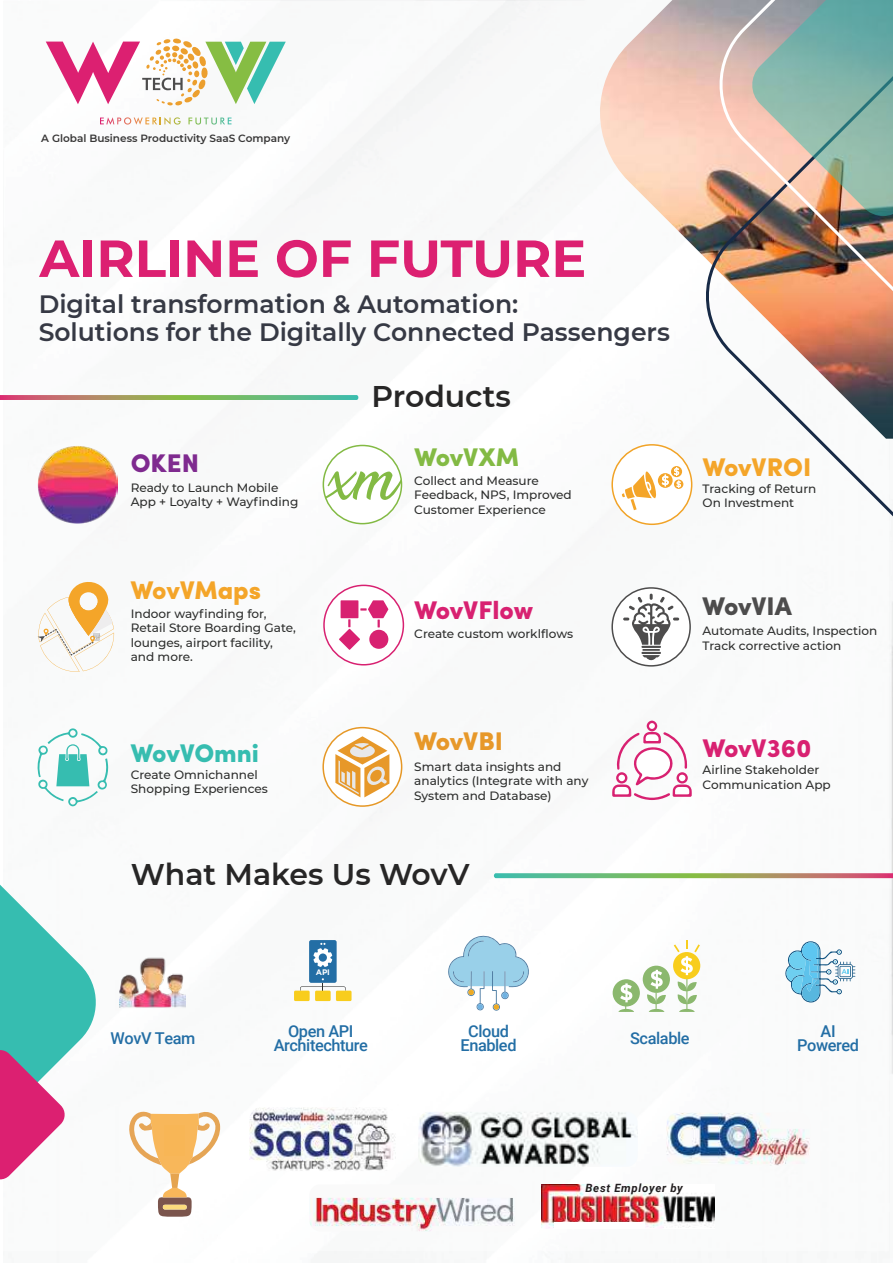
<style>
.page{position:relative;width:893px;height:1263px;background:#fff}
.page>*{position:absolute;margin:0;border:0;box-sizing:border-box;transform-origin:0 0}
.t1{font:700 52.05px "Montserrat";color:#dc2071}
.t2{font:600 29.85px "Montserrat";color:#272626}
.t3{font:900 25.65px "Sofia Pro";letter-spacing:-.005em;color:#f4a529}
.t4{font:900 25.65px "Sofia Pro";letter-spacing:-.005em;color:#d82171}
.t5{font:900 25.65px "Sofia Pro";letter-spacing:-.005em;color:#36bdb0}
.t6{font:900 25.65px "Sofia Pro";letter-spacing:-.005em;color:#e79829}
.t7{font:900 25.65px "Sofia Pro";letter-spacing:-.005em;color:#4d4c4c}
.t8{font:900 25.65px "Sofia Pro";letter-spacing:-.005em;color:#83ba44}
.t9{font:900 25.65px "Sofia Pro";color:#7f2a8f}
.t10{font:600 25.05px/28px "Montserrat";color:#363944}
.t11{font:500 16.35px/14.2px "Roboto";letter-spacing:-.025em;color:#236ea5;text-align:center}
.t12{font:500 12px/14.4px "Montserrat";color:#2d2e2d}
.t13{font:italic 700 11.4px "Roboto";letter-spacing:.06em;color:#231f20}
.t14{font:600 10.5px "Montserrat";color:#373636}
.t15{font:700 8.1px "Gotham";color:#fff}
</style>
<div class="page">
<svg style="left:0;top:806px;width:96px;height:248px"></svg>
<svg style="left:0;top:1049px;width:66px;height:131px"></svg>
<img style="left:591px;top:0;width:104px;height:248px">
<svg style="left:695px;top:0;width:198px;height:690px"></svg>
<img style="left:709px;top:0;width:184px;height:478px">
<svg style="left:752px;top:0;width:141px;height:216px;background:#96afa3"></svg>
<svg style="left:46px;top:38px;width:240px;height:68px"></svg>
<svg style="left:100px;top:117px;width:81px;height:8px"></svg>
<svg style="left:188px;top:118px;width:44px;height:7px"></svg>
<svg style="left:0;top:395px;width:358px;height:5px;background:#8e9f70"></svg>
<svg style="left:494px;top:873px;width:399px;height:5px;background:#91a375"></svg>
<img style="left:119px;top:957px;width:67px;height:51px">
<div style="left:309px;top:940px;width:28px;height:43px;background:#236ea5;border-radius:2px"></div>
<svg style="left:313px;top:943px;width:19px;height:24px"></svg>
<svg style="left:300px;top:978px;width:46px;height:13px"></svg>
<div style="left:294px;top:991px;width:16px;height:10px;background:#f8cd1d"></div>
<div style="left:315px;top:991px;width:16px;height:10px;background:#f8cd1d"></div>
<div style="left:336px;top:991px;width:16px;height:10px;background:#f8cd1d"></div>
<svg style="left:448px;top:935px;width:81px;height:76px"></svg>
<hr style="left:686px;top:978px;width:1px;height:33px;background:#8bb86e">
<svg style="left:677px;top:981px;width:20px;height:31px"></svg>
<div style="left:643px;top:966px;width:27px;height:27px;background:#8bb86e;border-radius:50%"></div>
<div style="left:613px;top:979px;width:27px;height:27px;background:#8bb86e;border-radius:50%"></div>
<div style="left:673px;top:952px;width:27px;height:27px;background:#f8cd1d;border-radius:50%"></div>
<svg style="left:674px;top:941px;width:26px;height:34px"></svg>
<svg style="left:646px;top:970px;width:20px;height:42px"></svg>
<svg style="left:618px;top:983px;width:16px;height:29px"></svg>
<svg style="left:785px;top:941px;width:70px;height:62px"></svg>
<img style="left:250px;top:1107px;width:146px;height:64px">
<img style="left:666px;top:1113px;width:144px;height:53px">
<img style="left:418px;top:1112px;width:220px;height:55px">
<img style="left:310px;top:1197px;width:205px;height:34px">
<img style="left:542px;top:1184px;width:172px;height:44px">
<div style="left:554px;top:1222px;width:91px;height:6px;background:#fff"></div>
<svg style="left:129px;top:1111px;width:91px;height:106px"></svg>
<div style="left:164px;top:1126px;width:20px;height:30px;background:#f8b656"></div>
<img style="left:38px;top:445px;width:80px;height:79px">
<div style="left:322px;top:727px;width:80px;height:80px;border:2px solid #e69826;border-radius:50%"></div>
<svg style="left:335px;top:736px;width:54px;height:61px"></svg>
<svg style="left:612px;top:588px;width:78px;height:78px"></svg>
<div style="left:611px;top:587px;width:80px;height:80px;border:2px solid #4d4c4c;border-radius:50%"></div>
<svg style="left:623px;top:594px;width:56px;height:66px"></svg>
<div style="left:323px;top:445px;width:79px;height:79px;border:2px solid #83ba44;border-radius:50%"></div>
<svg style="left:323px;top:464px;width:78px;height:38px"></svg>
<div style="left:323px;top:585px;width:81px;height:80px;border:2px solid #d82171;border-radius:50%"></div>
<svg style="left:339px;top:600px;width:49px;height:50px"></svg>
<div style="left:611px;top:444px;width:81px;height:81px;border:2px solid #f1a327;border-radius:50%"></div>
<svg style="left:621px;top:466px;width:62px;height:44px"></svg>
<svg style="left:37px;top:728px;width:71px;height:78px"></svg>
<svg style="left:647px;top:721px;width:10px;height:10px"></svg>
<svg style="left:612px;top:723px;width:80px;height:77px"></svg>
<svg style="left:38px;top:581px;width:76px;height:91px"></svg>
<p class="t14" style="left:41px;top:130px;width:250px">A Global Business Productivity SaaS Company</p>
<h1 class="t1" style="left:39px;top:221px;width:548px">AIRLINE OF FUTURE</h1>
<h3 class="t10" style="left:39px;top:289px;width:633px">Digital transformation &amp; Automation:<br>Solutions for the Digitally Connected Passengers</h3>
<h3 class="t9" style="left:131px;top:443px;width:70px">OKEN</h3>
<p class="t12" style="left:131px;top:480px;width:169px">Ready to Launch Mobile<br>App + Loyalty + Wayfinding</p>
<h3 class="t3" style="left:131px;top:570px;width:132px">WovVMaps</h3>
<p class="t12" style="left:131px;top:606px;width:167px">Indoor wayfinding for,<br>Retail Store Boarding Gate, lounges, airport facility, and more.</p>
<h3 class="t5" style="left:131px;top:732px;width:130px">WovVOmni</h3>
<p class="t12" style="left:131px;top:767px;width:139px">Create Omnichannel<br>Shopping Experiences</p>
<h2 class="t2" style="left:372px;top:375px;width:141px">Products</h2>
<h3 class="t8" style="left:414px;top:437px;width:106px">WovVXM</h3>
<p class="t12" style="left:414px;top:473px;width:159px">Collect and Measure<br>Feedback, NPS, Improved<br>Customer Experience</p>
<h3 class="t4" style="left:414px;top:590px;width:120px">WovVFlow</h3>
<p class="t12" style="left:414px;top:626px;width:160px">Create custom worklflows</p>
<h3 class="t6" style="left:414px;top:721px;width:90px">WovVBI</h3>
<p class="t12" style="left:414px;top:759px;width:176px">Smart data insights and analytics (Integrate with any<br>System and Database)</p>
<h2 class="t2" style="left:131px;top:853px;width:340px">What Makes Us WovV</h2>
<p class="t15" style="left:316px;top:967px;width:16px">API</p>
<h3 class="t3" style="left:703px;top:446px;width:110px">WovVROI</h3>
<p class="t12" style="left:702px;top:481px;width:115px">Tracking of Return<br>On Investment</p>
<h3 class="t7" style="left:703px;top:586px;width:91px">WovVIA</h3>
<p class="t12" style="left:702px;top:623px;width:176px">Automate Audits, Inspection<br>Track corrective action</p>
<h3 class="t4" style="left:703px;top:728px;width:110px">WovV360</h3>
<p class="t12" style="left:703px;top:762px;width:130px">Airline Stakeholder<br>Communication App</p>
<h3 class="t11" style="left:110px;top:1030px;width:86px">WovV Team</h3>
<h3 class="t11" style="left:274px;top:1023px;width:96px">Open API<br>Architechture</h3>
<h3 class="t11" style="left:460px;top:1023px;width:58px">Cloud<br>Enabled</h3>
<h3 class="t11" style="left:630px;top:1030px;width:61px">Scalable</h3>
<h3 class="t11" style="left:797px;top:1023px;width:63px">AI<br>Powered</h3>
<p class="t13" style="left:585px;top:1180px;width:99px">Best Employer by</p>
</div>
